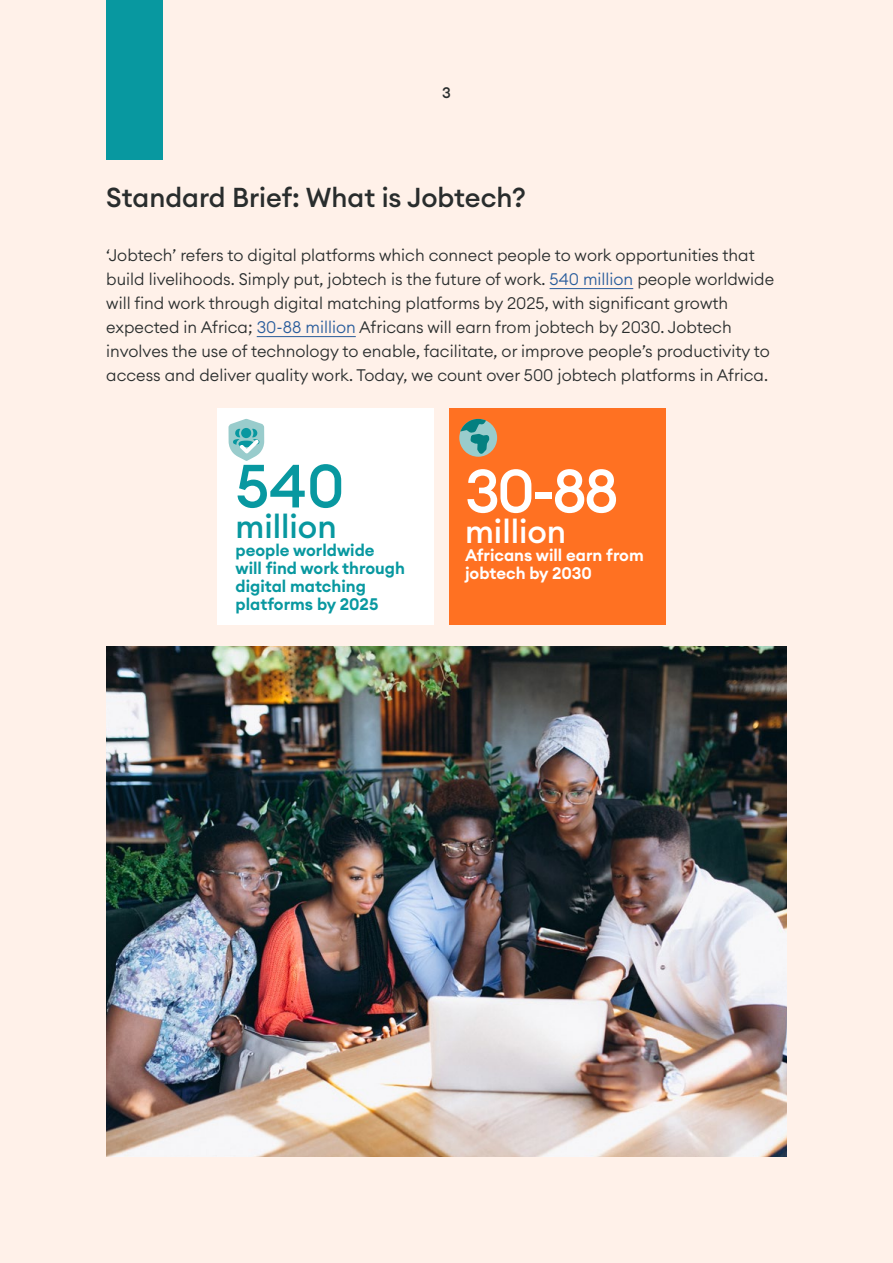
<style>
.page{position:relative;width:893px;height:1263px;background:#fff1e9}
.page>*{position:absolute;margin:0;border:0;box-sizing:border-box;transform-origin:0 0}
.t1{font:500 60px "Euclid Circular A";color:#fff}
.t2{font:500 60px "Euclid Circular A";color:#0898a0}
.t3{font:500 32.55px "Euclid Circular A";color:#fff}
.t4{font:500 32.55px "Euclid Circular A";color:#0898a0}
.t5{font:500 27px "Euclid Circular A";color:#292d2d}
.t6{font:300 16.5px/24px "Euclid Circular A";color:#292d2d}
.t7{font:600 16.5px/18px "Euclid Circular A";color:#0898a0}
.t8{font:600 16.5px/18px "Euclid Circular A";color:#fff}
.t9{font:500 15px "Euclid Circular A";color:#292d2d}
.s1{color:#275b9b}
</style>
<div class="page">
<div style="left:106px;top:0;width:57px;height:159px;background:#0898a0"></div>
<hr style="left:550px;top:288px;width:83px;height:1px;background:#275b9b">
<hr style="left:257px;top:336px;width:99px;height:1px;background:#275b9b">
<img style="left:106px;top:646px;width:681px;height:511px">
<div style="left:217px;top:408px;width:217px;height:217px;background:#fff"></div>
<div style="left:449px;top:408px;width:216px;height:217px;background:#ff7122"></div>
<svg style="left:228px;top:419px;width:36px;height:42px"></svg>
<div style="left:459px;top:419px;width:38px;height:38px;background:#9cc;border-radius:50%"></div>
<svg style="left:460px;top:419px;width:29px;height:35px"></svg>
<p class="t9" style="left:442px;top:83px;width:10px">3</p>
<h3 class="t5" style="left:106px;top:180px;width:421px">Standard Brief: What is Jobtech?</h3>
<p class="t6" style="left:106px;top:242px;width:669px">‘Jobtech’ refers to digital platforms which connect people to work opportunities that build livelihoods. Simply put, jobtech is the future of work. <span class="s1">540 million</span> people worldwide will find work through digital matching platforms by 2025, with significant growth expected in Africa; <span class="s1">30-88 million</span> Africans will earn from jobtech by 2030. Jobtech involves the use of technology to enable, facilitate, or improve people’s productivity to access and deliver quality work. Today, we count over 500 jobtech platforms in Africa.</p>
<h1 class="t2" style="left:236px;top:447px;width:110px">540</h1>
<h2 class="t4" style="left:236px;top:505px;width:103px">million</h2>
<p class="t7" style="left:236px;top:541px;width:171px">people worldwide will find work through digital matching platforms by 2025</p>
<h1 class="t1" style="left:465px;top:452px;width:155px">30-88</h1>
<h2 class="t3" style="left:465px;top:510px;width:103px">million</h2>
<p class="t8" style="left:465px;top:546px;width:180px">Africans will earn from jobtech by 2030</p>
</div>
